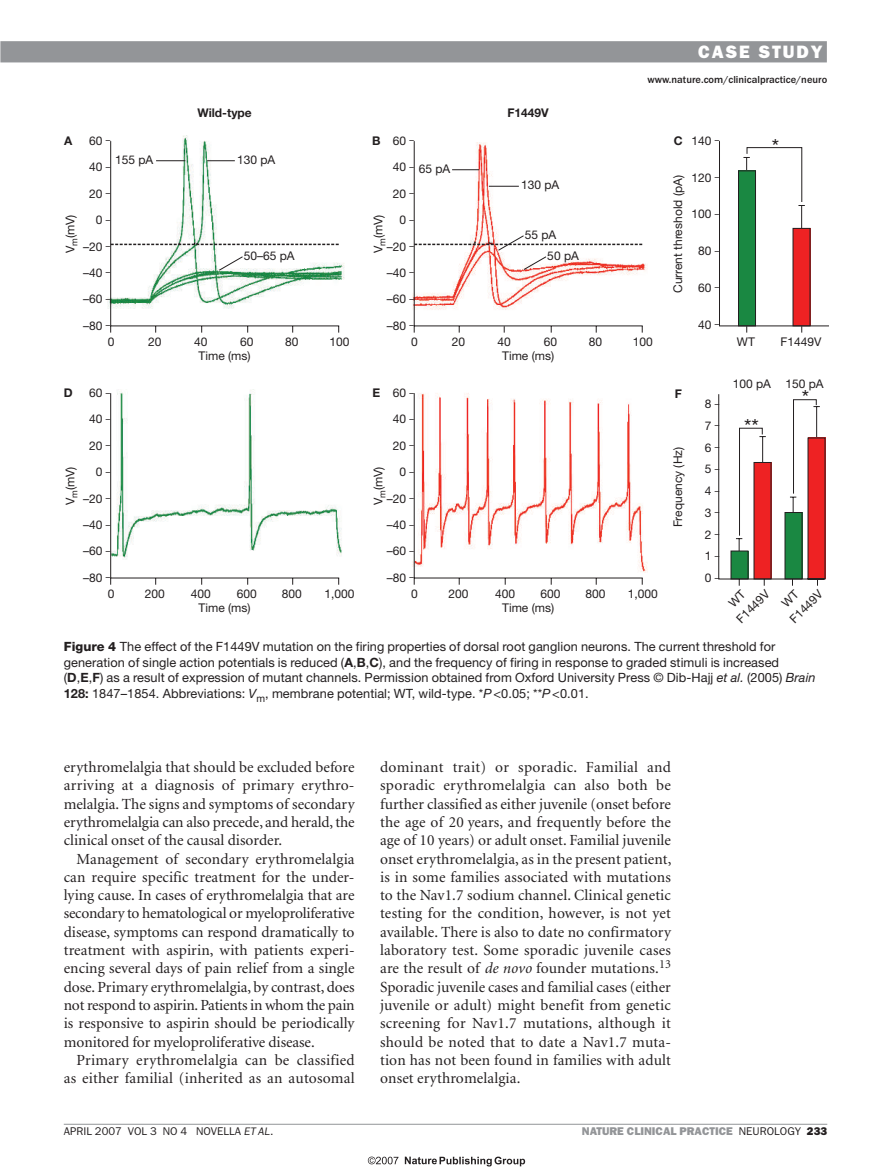
<style>
.page{position:relative;width:893px;height:1174px;background:#fff}
.page>*{position:absolute;margin:0;border:0;box-sizing:border-box;transform-origin:0 0}
.t1{font:21px "Helvetica Neue";color:#231f20}
.t2{font:800 18px "Franklin Gothic";letter-spacing:.1em;color:#fff}
.t3{font:15.45px/18.3px "Minion";letter-spacing:.005em;color:#231f20;text-align:justify}
.t4{font:12.75px/15.8px "Helvetica Neue";letter-spacing:.005em;color:#231f20}
.t5{font:12px/26.4px "Helvetica Neue";color:#231f20}
.t6{font:700 12px "Helvetica Neue";color:#231f20}
.t7{font:800 11.25px "Franklin Gothic";color:#939598}
.t8{font:11.25px "Franklin Gothic";color:#231f20}
.t9{font:500 10.5px "Franklin Gothic";color:#231f20}
.s1{font-size:9px}
.s2{font-weight:800}
.s3{font-weight:700}
.s4{font-style:italic}
.s5{font-weight:400;color:#231f20}
.s6{color:#231f20}
</style>
<div class="page">
<div style="left:0;top:41px;width:827px;height:21px;background:#939598"></div>
<hr style="left:64px;top:1123px;width:763px;height:1px;background:#939598">
<svg style="left:156px;top:140px;width:332px;height:29px"></svg>
<svg style="left:719px;top:141px;width:110px;height:186px"></svg>
<svg style="left:110px;top:169px;width:716px;height:417px"></svg>
<svg style="left:405px;top:1156px;width:120px;height:10px"></svg>
<svg style="left:368px;top:1156px;width:30px;height:8px"></svg>
<p class="t2" style="left:698px;top:46px;width:126px">CASE STUDY</p>
<p class="t6" style="left:197px;top:108px;width:56px">Wild-type</p>
<p class="t6" style="left:507px;top:108px;width:43px">F1449V</p>
<p class="t9" style="left:647px;top:75px;width:181px">www.nature.com/clinicalpractice/neuro</p>
<p class="t6" style="left:372px;top:136px;width:10px">B</p>
<p class="t6" style="left:674px;top:136px;width:10px">C</p>
<p class="t6" style="left:64px;top:136px;width:10px">A</p>
<p class="t5" style="left:89px;top:129px;width:23px">60 <span class="s1">–<br></span>40 <span class="s1">–</span></p>
<p class="t5" style="left:89px;top:181px;width:23px;text-align:center">20 <span class="s1">–<br></span>0 <span class="s1">–</span></p>
<p class="t5" style="left:83px;top:234px;width:29px;text-align:justify">–20 <span class="s1">– </span>–40 <span class="s1">– </span>–60 <span class="s1">–</span></p>
<p class="t5" style="left:108px;top:318px;width:8px;line-height:16.2px;text-indent:-24px">–80 <span class="s1">–<br></span>0</p>
<p class="t5" style="left:393px;top:129px;width:23px">60 <span class="s1">–<br></span>40 <span class="s1">–</span></p>
<p class="t5" style="left:393px;top:181px;width:23px;text-align:center">20 <span class="s1">–<br></span>0 <span class="s1">–</span></p>
<p class="t5" style="left:387px;top:234px;width:29px;text-align:justify">–20 <span class="s1">– </span>–40 <span class="s1">– </span>–60 <span class="s1">–</span></p>
<p class="t5" style="left:411px;top:318px;width:8px;line-height:16.2px;text-indent:-24px">–80 <span class="s1">–<br></span>0</p>
<p class="t5" style="left:691px;top:129px;width:29px">140 <span class="s1">–</span></p>
<p class="t5" style="left:691px;top:165px;width:29px">120 <span class="s1">–</span></p>
<p class="t5" style="left:691px;top:202px;width:29px">100 <span class="s1">–</span></p>
<p class="t5" style="left:698px;top:239px;width:23px">80 <span class="s1">–</span></p>
<p class="t5" style="left:698px;top:276px;width:23px">60 <span class="s1">–</span></p>
<p class="t5" style="left:698px;top:312px;width:23px">40 <span class="s1">–</span></p>
<h1 class="t1" style="left:772px;top:139px;width:9px">*</h1>
<p class="t5" style="left:115px;top:148px;width:40px">155 pA</p>
<p class="t5" style="left:237px;top:148px;width:40px">130 pA</p>
<p class="t5" style="left:419px;top:157px;width:33px">65 pA</p>
<p class="t5" style="left:666px;top:293px;width:119px;rotate:-90deg">Current threshold (pA)</p>
<p class="t5" style="left:521px;top:173px;width:40px">130 pA</p>
<p class="t5" style="left:58px;top:253px;width:40px;rotate:-90deg">V<sub>m</sub>(mV)</p>
<p class="t5" style="left:366px;top:253px;width:40px;rotate:-90deg">V<sub>m</sub>(mV)</p>
<p class="t5" style="left:525px;top:222px;width:33px">55 pA</p>
<p class="t5" style="left:547px;top:243px;width:33px">50 pA</p>
<p class="t5" style="left:244px;top:243px;width:52px">50–65 pA</p>
<p class="t5" style="left:452px;top:330px;width:15px">20</p>
<p class="t5" style="left:497px;top:330px;width:15px">40</p>
<p class="t5" style="left:544px;top:330px;width:15px">60</p>
<p class="t5" style="left:589px;top:330px;width:15px">80</p>
<p class="t5" style="left:737px;top:330px;width:19px">WT</p>
<p class="t5" style="left:733px;top:371px;width:92px">100 pA 150 pA</p>
<p class="t5" style="left:633px;top:330px;width:22px">100</p>
<p class="t5" style="left:780px;top:330px;width:42px">F1449V</p>
<p class="t5" style="left:148px;top:330px;width:15px">20</p>
<p class="t5" style="left:194px;top:330px;width:15px">40</p>
<p class="t5" style="left:240px;top:330px;width:15px">60</p>
<p class="t5" style="left:285px;top:330px;width:15px">80</p>
<p class="t5" style="left:329px;top:330px;width:22px">100</p>
<p class="t5" style="left:199px;top:344px;width:54px">Time (ms)</p>
<p class="t5" style="left:502px;top:344px;width:54px">Time (ms)</p>
<p class="t6" style="left:64px;top:388px;width:10px">D</p>
<p class="t6" style="left:372px;top:388px;width:9px">E</p>
<p class="t5" style="left:89px;top:381px;width:23px">60 <span class="s1">–</span></p>
<p class="t5" style="left:89px;top:407px;width:23px">40 <span class="s1">–</span></p>
<p class="t5" style="left:89px;top:433px;width:23px">20 <span class="s1">–</span></p>
<p class="t5" style="left:96px;top:460px;width:16px">0 <span class="s1">–</span></p>
<p class="t5" style="left:83px;top:486px;width:29px;text-align:justify">–20 <span class="s1">– </span>–40 <span class="s1">– </span>–60 <span class="s1">–</span></p>
<p class="t5" style="left:108px;top:570px;width:8px;line-height:16.2px;text-indent:-24px">–80 <span class="s1">–<br></span>0</p>
<p class="t5" style="left:393px;top:381px;width:23px">60 <span class="s1">–<br></span>40 <span class="s1">–</span></p>
<p class="t5" style="left:393px;top:433px;width:23px">20 <span class="s1">–</span></p>
<p class="t5" style="left:399px;top:460px;width:16px">0 <span class="s1">–</span></p>
<p class="t5" style="left:387px;top:486px;width:29px;text-align:justify">–20 <span class="s1">– </span>–40 <span class="s1">– </span>–60 <span class="s1">–</span></p>
<p class="t5" style="left:411px;top:570px;width:8px;line-height:16.2px;text-indent:-24px">–80 <span class="s1">–<br></span>0</p>
<p class="t6" style="left:675px;top:389px;width:9px">F</p>
<h1 class="t1" style="left:802px;top:390px;width:9px">*</h1>
<p class="t5" style="left:705px;top:394px;width:16px;line-height:21.8px;text-align:justify">8 <span class="s1">– </span>7 <span class="s1">– </span>6 <span class="s1">– </span>5 <span class="s1">– </span>4 <span class="s1">– </span>3 <span class="s1">– </span>2 <span class="s1">– </span>1 <span class="s1">– </span>0 <span class="s1">–</span></p>
<h1 class="t1" style="left:744px;top:418px;width:16px">**</h1>
<p class="t5" style="left:666px;top:527px;width:82px;rotate:-90deg">Frequency (Hz)</p>
<p class="t5" style="left:58px;top:505px;width:40px;rotate:-90deg">V<sub>m</sub>(mV)</p>
<p class="t5" style="left:366px;top:505px;width:40px;rotate:-90deg">V<sub>m</sub>(mV)</p>
<p class="t5" style="left:721px;top:604px;width:42px;line-height:17.1px;text-indent:6px;rotate:-45deg">WT<br>F1449V</p>
<p class="t5" style="left:783px;top:612px;width:42px;rotate:-45deg">F1449V</p>
<p class="t5" style="left:145px;top:582px;width:22px">200</p>
<p class="t5" style="left:191px;top:582px;width:22px">400</p>
<p class="t5" style="left:237px;top:582px;width:22px">600</p>
<p class="t5" style="left:282px;top:582px;width:22px">800</p>
<p class="t5" style="left:324px;top:582px;width:32px">1,000</p>
<p class="t5" style="left:448px;top:582px;width:22px">200</p>
<p class="t5" style="left:495px;top:582px;width:22px">400</p>
<p class="t5" style="left:540px;top:582px;width:22px">600</p>
<p class="t5" style="left:585px;top:582px;width:22px">800</p>
<p class="t5" style="left:628px;top:582px;width:32px">1,000</p>
<p class="t5" style="left:199px;top:596px;width:54px">Time (ms)</p>
<p class="t5" style="left:502px;top:596px;width:54px">Time (ms)</p>
<p class="t4" style="left:64px;top:640px;width:753px"><span class="s2">Figure 4</span> The effect of the F1449V mutation on the firing properties of dorsal root ganglion neurons. The current threshold for generation of single action potentials is reduced (<span class="s3">A</span>,<span class="s3">B</span>,<span class="s3">C</span>), and the frequency of firing in response to graded stimuli is increased (<span class="s3">D</span>,<span class="s3">E</span>,<span class="s3">F</span>) as a result of expression of mutant channels. Permission obtained from Oxford University Press © Dib-Hajj <span class="s4">et al.</span> (2005) <span class="s4">Brain </span><span class="s3">128:</span> 1847–1854. Abbreviations: <span class="s4">V</span><sub>m</sub>, membrane potential; WT, wild-type. *<span class="s4">P</span> &lt;0.05; **<span class="s4">P</span> &lt;0.01.</p>
<p class="t3" style="left:64px;top:759px;width:292px">erythromelalgia that should be excluded before arriving at a diagnosis of primary erythro&shy;melalgia. The signs and symptoms of secondary erythromelalgia can also precede, and herald, the clinical onset of the causal disorder.</p>
<p class="t3" style="left:64px;top:850px;width:292px;text-indent:13px">Management of secondary erythromelalgia can require specific treatment for the under&shy;lying cause. In cases of erythromelalgia that are secondary to hematological or myelo proliferative disease, symptoms can respond dramatically to treatment with aspirin, with patients experi&shy;encing several days of pain relief from a single dose. Primary erythro melalgia, by contrast, does not respond to aspirin. Patients in whom the pain is responsive to aspirin should be periodically monitored for myeloproliferative disease.</p>
<p class="t3" style="left:64px;top:1052px;width:292px;text-align:right">Primary erythromelalgia can be classified as either familial (inherited as an autosomal</p>
<p class="t3" style="left:380px;top:759px;width:293px">dominant trait) or sporadic. Familial and sporadic erythro melalgia can also both be further classified as either juvenile (onset before the age of 20 years, and frequently before the age of 10 years) or adult onset. Familial juvenile onset erythromelalgia, as in the present patient, is in some families associated with mutations to the Nav1.7 sodium channel. Clinical genetic testing for the condition, however, is not yet available. There is also to date no confirmatory laboratory test. Some sporadic juvenile cases are the result of <span class="s4">de novo</span> founder mutations.<sup>13<br></sup>Sporadic juvenile cases and familial cases (either juvenile or adult) might benefit from genetic screening for Nav1.7 mutations, although it should be noted that to date a Nav1.7 muta&shy;tion has not been found in families with adult onset erythromelalgia.</p>
<p class="t8" style="left:64px;top:1127px;width:211px">APRIL 2007 VOL 3 NO 4 NOVELLA <span class="s4">ET AL</span>.</p>
<p class="t7" style="left:582px;top:1127px;width:247px">NATURE CLINICAL PRACTICE <span class="s5">NEUROLOGY</span> <span class="s6">233</span></p>
</div>
